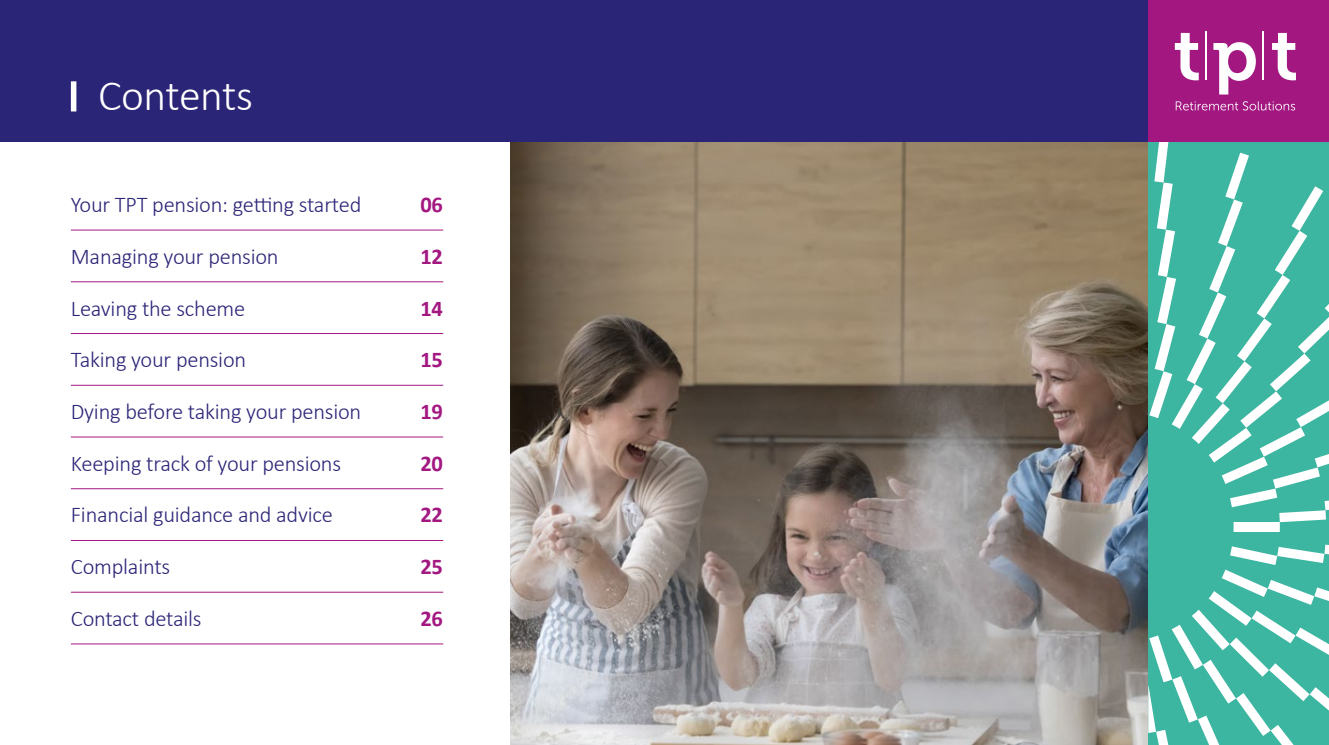
<style>
.page{position:relative;width:1329px;height:745px;background:#fff}
.page>*{position:absolute;margin:0;border:0;box-sizing:border-box;transform-origin:0 0}
.t1{font:300 43.75px "Calibri";letter-spacing:-.01em;color:#fff}
.t2{font:300 22.5px "Calibri";letter-spacing:-.01em;color:#2b2577}
.t3{font:700 22.5px "Calibri";letter-spacing:-.01em;color:#a31781}
</style>
<div class="page">
<img style="left:511px;top:142px;width:637px;height:602px">
<hr style="left:71px;top:229px;width:372px;height:1px;background:#a31781">
<hr style="left:71px;top:281px;width:372px;height:1px;background:#a31781">
<hr style="left:71px;top:333px;width:372px;height:1px;background:#a31781">
<hr style="left:71px;top:384px;width:372px;height:1px;background:#a31781">
<hr style="left:71px;top:436px;width:372px;height:1px;background:#a31781">
<hr style="left:71px;top:488px;width:372px;height:1px;background:#a31781">
<hr style="left:71px;top:540px;width:372px;height:1px;background:#a31781">
<hr style="left:71px;top:591px;width:372px;height:1px;background:#a31781">
<hr style="left:71px;top:643px;width:372px;height:1px;background:#a31781">
<div style="left:0;top:0;width:1148px;height:142px;background:#2b2577"></div>
<div style="left:71px;top:81px;width:5px;height:30px;background:#fff"></div>
<svg style="left:1148px;top:142px;width:181px;height:602px"></svg>
<div style="left:1148px;top:0;width:181px;height:142px;background:#a31781"></div>
<svg style="left:1176px;top:101px;width:119px;height:9px"></svg>
<svg style="left:1175px;top:33px;width:24px;height:47px"></svg>
<svg style="left:1272px;top:33px;width:24px;height:47px"></svg>
<svg style="left:1213px;top:42px;width:43px;height:52px"></svg>
<hr style="left:1205px;top:31px;width:1px;height:49px;background:#fff">
<hr style="left:1262px;top:31px;width:1px;height:49px;background:#fff">
<h1 class="t1" style="left:98px;top:68px;width:156px">Contents</h1>
<p class="t2" style="left:71px;top:190px;width:292px">Your TPT pension: getting started</p>
<p class="t3" style="left:420px;top:188px;width:24px">06</p>
<p class="t2" style="left:71px;top:242px;width:209px">Managing your pension</p>
<p class="t3" style="left:420px;top:240px;width:24px">12</p>
<p class="t2" style="left:71px;top:294px;width:176px">Leaving the scheme</p>
<p class="t3" style="left:420px;top:292px;width:24px">14</p>
<p class="t2" style="left:71px;top:345px;width:177px">Taking your pension</p>
<p class="t3" style="left:420px;top:343px;width:24px">15</p>
<p class="t2" style="left:71px;top:397px;width:292px">Dying before taking your pension</p>
<p class="t3" style="left:420px;top:395px;width:24px">19</p>
<p class="t2" style="left:71px;top:449px;width:272px">Keeping track of your pensions</p>
<p class="t3" style="left:420px;top:447px;width:24px">20</p>
<p class="t2" style="left:71px;top:500px;width:264px">Financial guidance and advice</p>
<p class="t3" style="left:420px;top:498px;width:24px">22</p>
<p class="t2" style="left:71px;top:552px;width:101px">Complaints</p>
<p class="t3" style="left:420px;top:550px;width:24px">25</p>
<p class="t2" style="left:71px;top:604px;width:132px">Contact details</p>
<p class="t3" style="left:420px;top:602px;width:24px">26</p>
</div>
